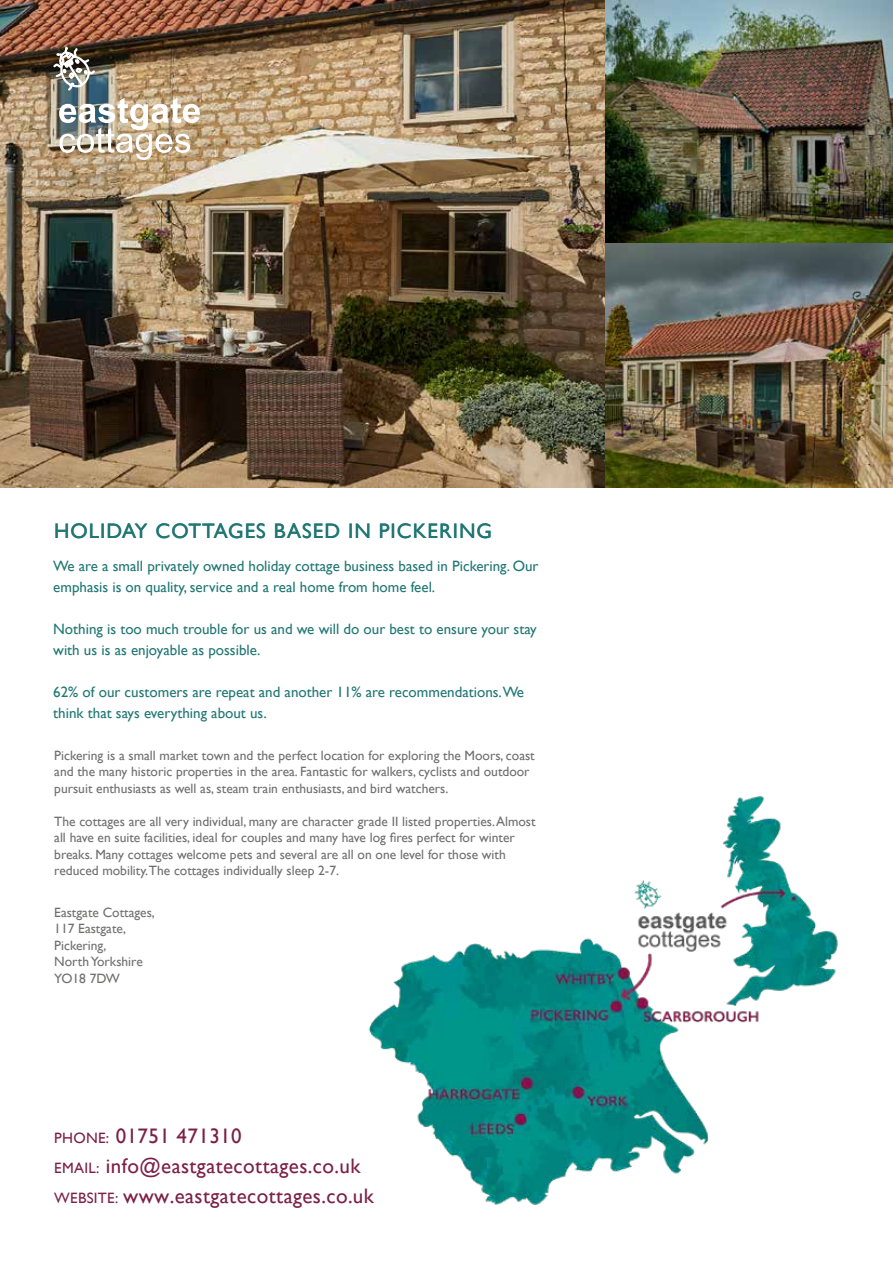
<style>
.page{position:relative;width:893px;height:1263px;background:#fff}
.page>*{position:absolute;margin:0;border:0;box-sizing:border-box;transform-origin:0 0}
.t1{font:21px/30px "Gill Sans";letter-spacing:.02em;color:#7c2048}
.t2{font:21px "Gill Sans";letter-spacing:.05em;color:#217774}
.t3{font:15px/21px "Gill Sans";color:#217774}
.t4{font:13.5px/16.5px "Gill Sans";color:#706f6f}
.t5{font:13.5px/16.5px "Gill Sans";color:#71706f}
.s1{font-size:15px}
.s2{font-size:15px;color:#7c2148}
.s3{color:#7c2148}
</style>
<div class="page">
<img style="left:0;top:0;width:893px;height:488px">
<img style="left:605px;top:244px;width:288px;height:244px">
<img style="left:369px;top:796px;width:469px;height:409px">
<img style="left:51px;top:47px;width:149px;height:113px">
<h1 class="t2" style="left:54px;top:519px;width:439px">HOLIDAY COTTAGES BASED IN PICKERING</h1>
<p class="t3" style="left:53px;top:555px;width:487px">We are a small privately owned holiday cottage business based in Pickering. Our emphasis is on quality, service and a real home from home feel.</p>
<p class="t3" style="left:53px;top:618px;width:485px">Nothing is too much trouble for us and we will do our best to ensure your stay with us is as enjoyable as possible.</p>
<p class="t3" style="left:53px;top:681px;width:472px">62% of our customers are repeat and another 11% are recommendations.We think that says everything about us.</p>
<p class="t4" style="left:54px;top:747px;width:482px">Pickering is a small market town and the perfect location for exploring the Moors, coast and the many historic properties in the area. Fantastic for walkers, cyclists and outdoor pursuit enthusiasts as well as, steam train enthusiasts, and bird watchers.</p>
<p class="t4" style="left:54px;top:813px;width:483px">The cottages are all very individual, many are character grade II listed properties. Almost all have en suite facilities, ideal for couples and many have log fires perfect for winter breaks. Many cottages welcome pets and several are all on one level for those with reduced mobility.The cottages individually sleep 2-7.</p>
<p class="t5" style="left:54px;top:904px;width:102px">Eastgate Cottages,<br>117 Eastgate,<br>Pickering,<br>North Yorkshire<br>YO18 7DW</p>
<h1 class="t1" style="left:54px;top:1121px;width:321px"><span class="s1">PHONE:</span> 01751 471310<br><span class="s1">EMAIL:</span> info@eastgatecottages.co.uk<br><span class="s2">WEBSITE:</span> <span class="s3">www.eastgatecottages.co.uk</span></h1>
</div>
